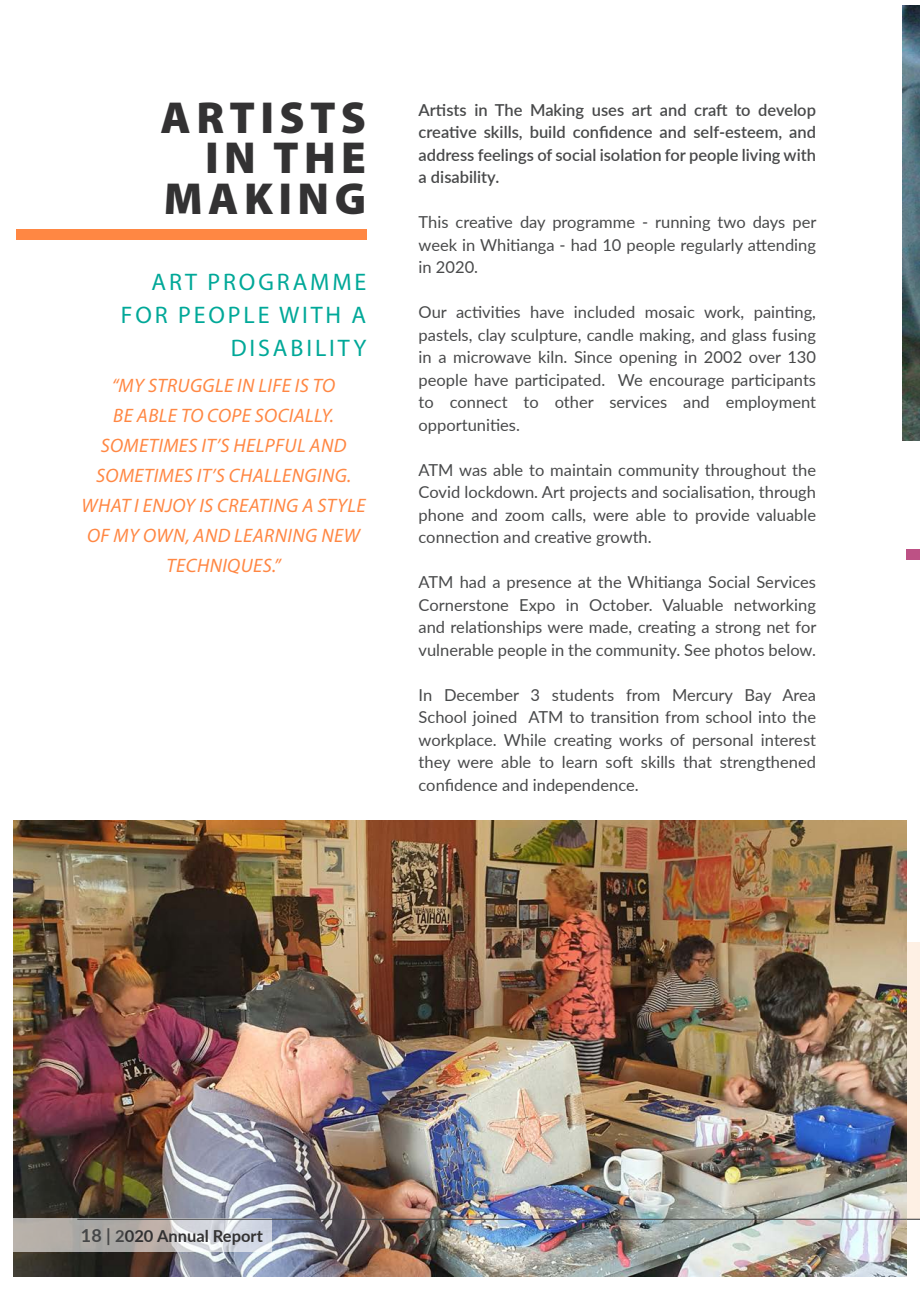
<style>
.page{position:relative;width:920px;height:1290px;background:#fff}
.page>*{position:absolute;margin:0;border:0;box-sizing:border-box;transform-origin:0 0}
.Heading_1{font:900 45px "Myriad Pro";letter-spacing:.12em;color:#333233}
.sub_heading{font:24px/33px "Myriad Pro";letter-spacing:.12em;color:#00a898;text-align:right}
.t1{font:italic 19.5px/30px "Myriad Pro";letter-spacing:.02em;color:#ff8743;text-align:center}
.t2{font:16.5px/22.5px "Lato";color:#464748;text-align:justify}
.t3{font:600 16.5px/22.5px "Lato";color:#464748;text-align:justify}
.t4{font:700 16.5px "Lato";color:#333233}
.s1{font-size:18px;color:#464748}
.s2{color:#464748}
</style>
<div class="page">
<div style="left:906px;top:942px;width:14px;height:276px;background:#fef0e4"></div>
<div style="left:16px;top:229px;width:351px;height:11px;background:#ff8743"></div>
<img style="left:14px;top:820px;width:892px;height:456px">
<div style="left:906px;top:549px;width:14px;height:11px;background:#bd5185"></div>
<img style="left:903px;top:6px;width:17px;height:435px">
<svg style="left:14px;top:1218px;width:258px;height:33px;background:#c0bdbd"></svg>
<hr style="left:77px;top:1219px;width:829px;height:1px;background:#464748">
<svg style="left:906px;top:1219px;width:14px;height:1px"></svg>
<p class="Heading_1" style="left:161px;top:87px;width:207px">ARTISTS</p>
<p class="Heading_1" style="left:205px;top:128px;width:162px">IN THE</p>
<p class="Heading_1" style="left:164px;top:168px;width:204px">MAKING</p>
<p class="sub_heading" style="left:121px;top:265px;width:247px">ART PROGRAMME<br>FOR PEOPLE WITH A<br>DISABILITY</p>
<p class="t1" style="left:82px;top:370px;width:285px">“MY STRUGGLE IN LIFE IS TO<br>BE ABLE TO COPE SOCIALLY.<br>SOMETIMES IT’S HELPFUL AND<br>SOMETIMES IT’S CHALLENGING.<br>WHAT I ENJOY IS CREATING A STYLE<br>OF MY OWN, AND LEARNING NEW<br>TECHNIQUES.”</p>
<p class="t3" style="left:419px;top:98px;width:399px">Artists in The Making uses art and craft to develop creative skills, build confidence and self-esteem, and address feelings of social isolation for people living with a disability.</p>
<p class="t2" style="left:419px;top:210px;width:399px">This creative day programme - running two days per week in Whitianga - had 10 people regularly attending in 2020.</p>
<p class="t2" style="left:419px;top:300px;width:399px">Our activities have included mosaic work, painting, pastels, clay sculpture, candle making, and glass fusing in a microwave kiln. Since opening in 2002 over 130 people have participated. We encourage participants to connect to other services and employment opportunities.</p>
<p class="t2" style="left:419px;top:458px;width:399px">ATM was able to maintain community throughout the Covid lockdown. Art projects and socialisation, through phone and zoom calls, were able to provide valuable connection and creative growth.</p>
<p class="t2" style="left:419px;top:570px;width:399px">ATM had a presence at the Whitianga Social Services Cornerstone Expo in October. Valuable networking and relationships were made, creating a strong net for vulnerable people in the community. See photos below.</p>
<p class="t2" style="left:419px;top:683px;width:399px">In December 3 students from Mercury Bay Area School joined ATM to transition from school into the workplace. While creating works of personal interest they were able to learn soft skills that strengthened confidence and independence.</p>
<p class="t4" style="left:81px;top:1224px;width:183px"><span class="s1">18 |</span> <span class="s2">2</span>020 Annual Report</p>
</div>
